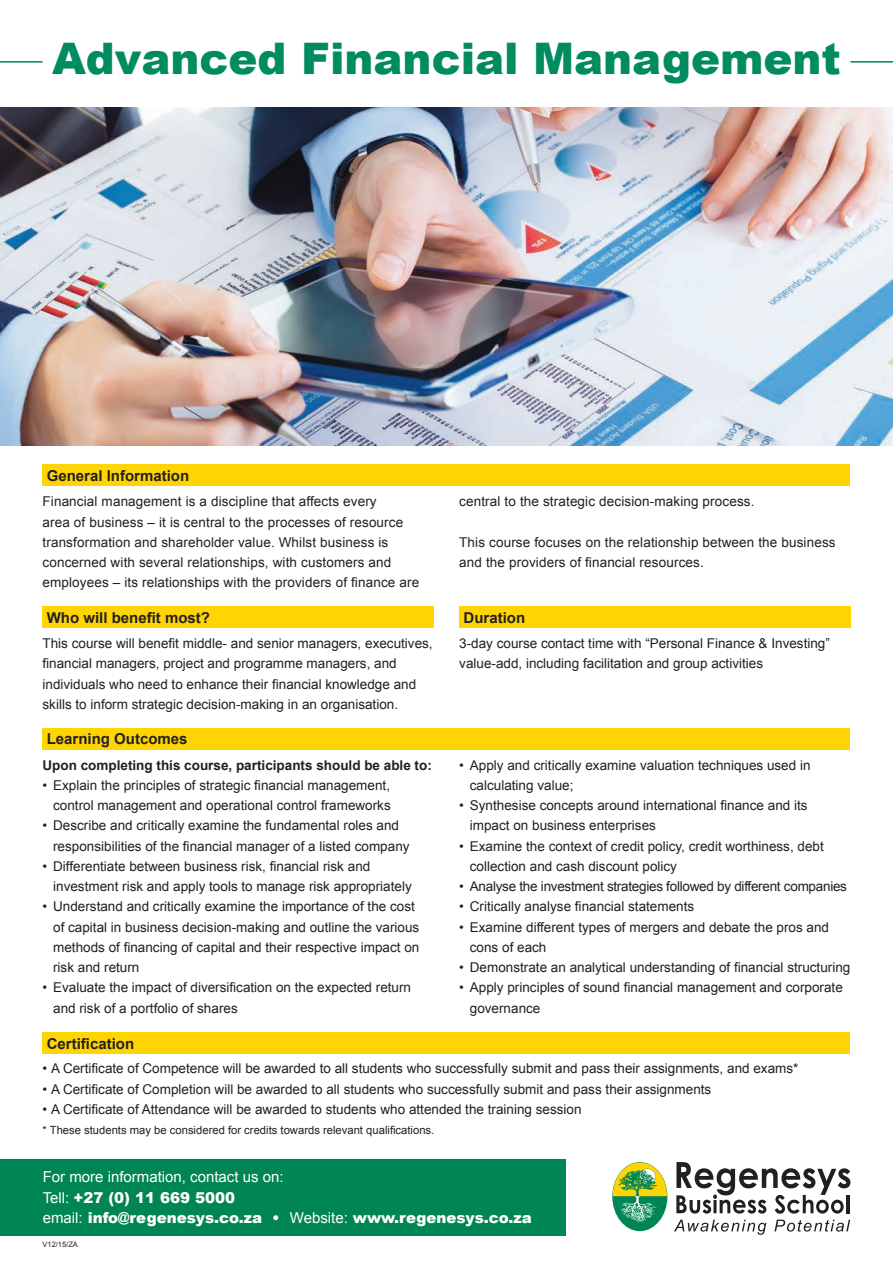
<style>
.page{position:relative;width:893px;height:1263px;background:#fff}
.page>*{position:absolute;margin:0;border:0;box-sizing:border-box;transform-origin:0 0}
.t1{font:900 43.5px "Arial";color:#008c60}
.t2{font:900 15px/20.1px "Arial";color:#fff}
.t3{font:700 15px "Arial";color:#231f20}
.t4{font:13.5px/20.2px "Arial";color:#231f20}
.t5{font:13.5px "Arial";letter-spacing:-.02em;color:#231f20}
.t6{font:700 13.5px "Arial";color:#231f20}
.t7{font:11.25px "Arial";color:#231f20}
.t8{font:7.5px "Arial";color:#231f20}
.s1{font-weight:400}
</style>
<div class="page">
<svg style="left:676px;top:1162px;width:174px;height:52px"></svg>
<hr style="left:846px;top:1195px;width:3px;height:18px;background:#231f20">
<svg style="left:674px;top:1220px;width:92px;height:15px"></svg>
<svg style="left:774px;top:1220px;width:76px;height:11px"></svg>
<div style="left:612px;top:1162px;width:55px;height:69px;background:#008554;border-radius:50%"></div>
<svg style="left:613px;top:1162px;width:54px;height:61px"></svg>
<img style="left:0;top:108px;width:893px;height:338px">
<hr style="left:0;top:61px;width:43px;height:2px;background:#008554">
<hr style="left:850px;top:61px;width:43px;height:2px;background:#008554">
<div style="left:0;top:1159px;width:566px;height:76px;background:#008554"></div>
<div style="left:43px;top:1033px;width:807px;height:21px;background:#fed503"></div>
<div style="left:459px;top:606px;width:391px;height:22px;background:#fed503"></div>
<div style="left:43px;top:728px;width:807px;height:21px;background:#fed503"></div>
<div style="left:43px;top:606px;width:391px;height:22px;background:#fed503"></div>
<div style="left:43px;top:465px;width:807px;height:21px;background:#fed503"></div>
<h1 class="t1" style="left:52px;top:27px;width:790px">Advanced Financial Management</h1>
<p class="t3" style="left:47px;top:466px;width:144px">General Information</p>
<p class="t4" style="left:43px;top:492px;width:378px">Financial management is a discipline that affects every<br>area of business – it is central to the processes of resource transformation and shareholder value. Whilst business is concerned with several relationships, with customers and employees – its relationships with the providers of finance are</p>
<p class="t4" style="left:459px;top:492px;width:297px">central to the strategic decision-making process.</p>
<p class="t4" style="left:459px;top:532px;width:378px">This course focuses on the relationship between the business and the providers of financial resources.</p>
<p class="t3" style="left:47px;top:607px;width:165px">Who will benefit most?</p>
<p class="t4" style="left:43px;top:633px;width:392px">This course will benefit middle- and senior managers, executives, financial managers, project and programme managers, and individuals who need to enhance their financial knowledge and skills to inform strategic decision-making in an organisation.</p>
<p class="t3" style="left:47px;top:729px;width:142px">Learning Outcomes</p>
<p class="t6" style="left:43px;top:756px;width:391px">Upon completing this course, participants should be able to:</p>
<p class="t4" style="left:43px;top:775px;width:350px;text-align:right">• Explain the principles of strategic financial management, control management and operational control frameworks</p>
<p class="t4" style="left:53px;top:816px;width:358px;text-indent:-11px">• Describe and critically examine the fundamental roles and responsibilities of the financial manager of a listed company</p>
<p class="t4" style="left:53px;top:856px;width:360px;text-indent:-11px">• Differentiate between business risk, financial risk and investment risk and apply tools to manage risk appropriately</p>
<p class="t4" style="left:53px;top:897px;width:368px;text-indent:-11px">• Understand and critically examine the importance of the cost of capital in business decision-making and outline the various methods of financing of capital and their respective impact on risk and return</p>
<p class="t4" style="left:53px;top:978px;width:359px;text-indent:-11px">• Evaluate the impact of diversification on the expected return and risk of a portfolio of shares</p>
<p class="t3" style="left:47px;top:1033px;width:89px">Certification</p>
<p class="t3" style="left:463px;top:607px;width:63px">Duration</p>
<p class="t4" style="left:459px;top:633px;width:372px">3-day course contact time with “Personal Finance &amp; Investing” value-add, including facilitation and group activities</p>
<p class="t4" style="left:470px;top:755px;width:342px;text-indent:-11px">• Apply and critically examine valuation techniques used in calculating value;</p>
<p class="t4" style="left:470px;top:795px;width:339px;text-indent:-11px">• Synthesise concepts around international finance and its impact on business enterprises</p>
<p class="t4" style="left:470px;top:836px;width:355px;text-indent:-11px">• Examine the context of credit policy, credit worthiness, debt collection and cash discount policy</p>
<p class="t5" style="left:459px;top:877px;width:389px">• Analyse the investment strategies followed by different companies</p>
<p class="t4" style="left:459px;top:897px;width:236px">• Critically analyse financial statements</p>
<p class="t4" style="left:470px;top:917px;width:361px;text-indent:-11px">• Examine different types of mergers and debate the pros and cons of each</p>
<p class="t4" style="left:459px;top:957px;width:393px">• Demonstrate an analytical understanding of financial structuring</p>
<p class="t4" style="left:470px;top:978px;width:374px;text-indent:-11px">• Apply principles of sound financial management and corporate governance</p>
<p class="t4" style="left:43px;top:1059px;width:757px">• A Certificate of Competence will be awarded to all students who successfully submit and pass their assignments, and exams*</p>
<p class="t4" style="left:43px;top:1079px;width:670px">• A Certificate of Completion will be awarded to all students who successfully submit and pass their assignments</p>
<p class="t4" style="left:43px;top:1099px;width:541px">• A Certificate of Attendance will be awarded to students who attended the training session</p>
<p class="t7" style="left:43px;top:1123px;width:393px">* These students may be considered for credits towards relevant qualifications.</p>
<p class="t2" style="left:43px;top:1166px;width:491px"><span class="s1">For more information, contact us on:<br>Tell:</span> +27 (0) 11 669 5000<br><span class="s1">email:</span> info@regenesys.co.za • <span class="s1">Website:</span> www.regenesys.co.za</p>
<p class="t8" style="left:43px;top:1239px;width:37px">V12/15/ZA</p>
</div>
